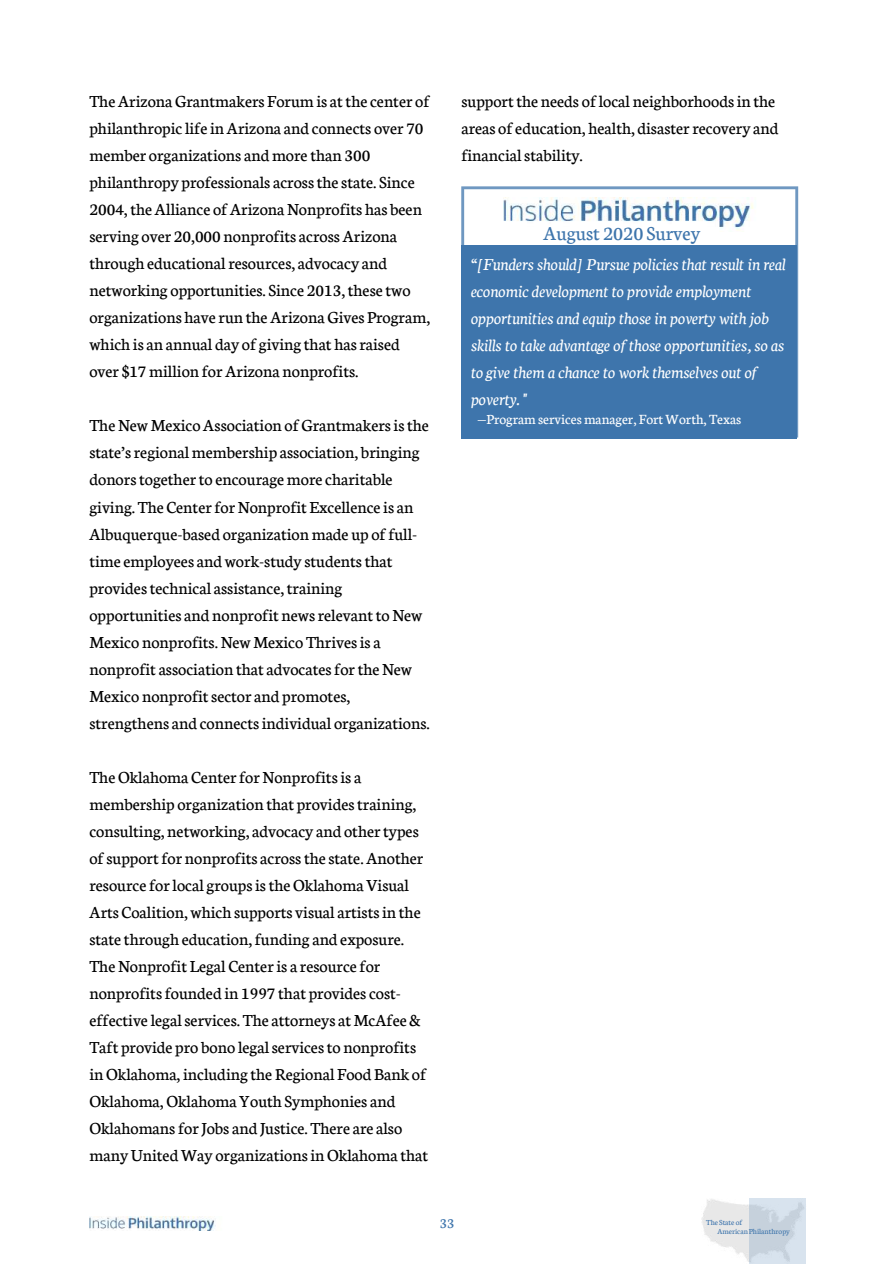
<style>
.page{position:relative;width:894px;height:1264px;background:#fff}
.page>*{position:absolute;margin:0;border:0;box-sizing:border-box;transform-origin:0 0}
.t1{font:21px "Neuton";color:#3e75ac}
.t2{font:18px/27px "Neuton";color:#000}
.t3{font:italic 18px/27px "Neuton";color:#fff}
.t4{font:15px "Neuton";color:#fff}
.t5{font:15px "Neuton";color:#3e75ac}
.t6{font:8.25px "Neuton";color:#3e75ac}
.t7{font:8.25px "Neuton";color:#3c73ac}
</style>
<div class="page">
<svg style="left:461px;top:186px;width:337px;height:251px;fill:#3e75ac"></svg>
<img style="left:89px;top:1216px;width:127px;height:14px">
<img style="left:701px;top:1198px;width:105px;height:65px">
<div style="left:748px;top:1198px;width:57px;height:65px;background:linear-gradient(to bottom,#ced9e4,#cdd8e3)"></div>
<p class="t2" style="left:89px;top:86px;width:342px">The Arizona Grantmakers Forum is at the center of philanthropic life in Arizona and connects over 70 member organizations and more than 300 philanthropy professionals across the state. Since 2004, the Alliance of Arizona Nonprofits has been serving over 20,000 nonprofits across Arizona through educational resources, advocacy and networking opportunities. Since 2013, these two organizations have run the Arizona Gives Program, which is an annual day of giving that has raised over $17 million for Arizona nonprofits.</p>
<p class="t2" style="left:89px;top:411px;width:342px">The New Mexico Association of Grantmakers is the state’s regional membership association, bringing donors together to encourage more charitable giving. The Center for Nonprofit Excellence is an Albuquerque-based organization made up of full&shy;time employees and work-study students that provides technical assistance, training opportunities and nonprofit news relevant to New Mexico nonprofits. New Mexico Thrives is a nonprofit association that advocates for the New Mexico nonprofit sector and promotes, strengthens and connects individual organizations.</p>
<p class="t2" style="left:89px;top:762px;width:340px">The Oklahoma Center for Nonprofits is a membership organization that provides training, consulting, networking, advocacy and other types of support for nonprofits across the state. Another resource for local groups is the Oklahoma Visual Arts Coalition, which supports visual artists in the state through education, funding and exposure.<br>The Nonprofit Legal Center is a resource for nonprofits founded in 1997 that provides cost&shy;effective legal services. The attorneys at McAfee &amp; Taft provide pro bono legal services to nonprofits in Oklahoma, including the Regional Food Bank of Oklahoma, Oklahoma Youth Symphonies and Oklahomans for Jobs and Justice. There are also many United Way organizations in Oklahoma that</p>
<p class="t2" style="left:461px;top:86px;width:318px">support the needs of local neighborhoods in the areas of education, health, disaster recovery and financial stability.</p>
<p class="t1" style="left:543px;top:218px;width:158px">August 2020 Survey</p>
<p class="t3" style="left:471px;top:249px;width:316px">“[Funders should] Pursue policies that result in real economic development to provide employment opportunities and equip those in poverty with job skills to take advantage of those opportunities, so as to give them a chance to work themselves out of poverty. "</p>
<p class="t4" style="left:477px;top:408px;width:266px">—Programservicesmanager, FortWorth, Texas</p>
<p class="t5" style="left:440px;top:1212px;width:16px">33</p>
<p class="t7" style="left:706px;top:1216px;width:38px">The State of</p>
<p class="t6" style="left:717px;top:1225px;width:74px">AmericanPhilanthropy</p>
</div>
